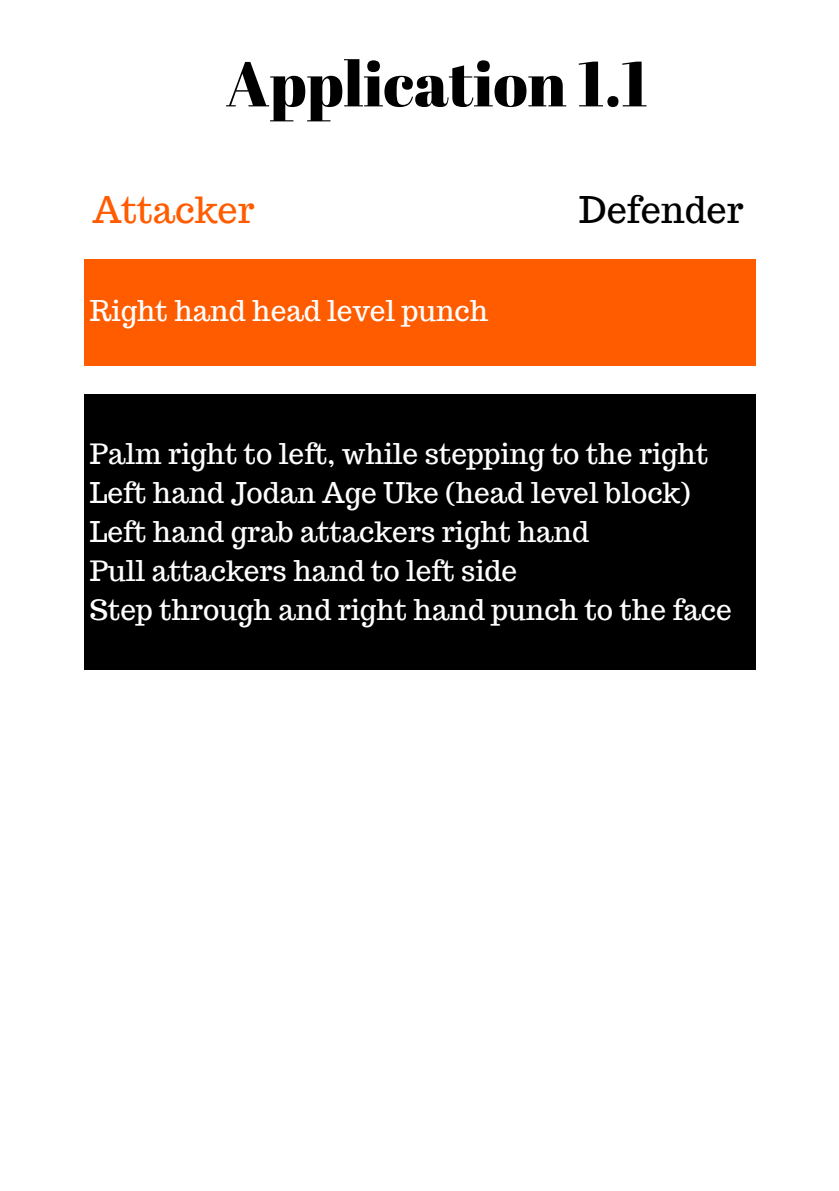
<style>
.page{position:relative;width:839px;height:1191px;background:#fff}
.page>*{position:absolute;margin:0;border:0;box-sizing:border-box;transform-origin:0 0}
.t1{font:63px "Abril Fatface";color:#000}
.t2{font:36px "Trocchi";color:#ff5c00}
.t3{font:36px "Trocchi";color:#000}
.t4{font:28px "Trocchi";color:#fff}
</style>
<div class="page">
<div style="left:84px;top:260px;width:671px;height:106px;background:#ff5c00"></div>
<div style="left:84px;top:395px;width:671px;height:275px;background:#000"></div>
<p class="t1" style="left:226px;top:40px;width:424px">Application 1.1</p>
<p class="t2" style="left:92px;top:186px;width:164px">Attacker</p>
<p class="t3" style="left:579px;top:186px;width:166px">Defender</p>
<h1 class="t4" style="left:90px;top:293px;width:400px">Right hand head level punch</h1>
<h2 class="t4" style="left:90px;top:435px;width:619px">Palm right to left, while stepping to the right</h2>
<h2 class="t4" style="left:90px;top:474px;width:602px">Left hand Jodan Age Uke (head level block)</h2>
<p class="t4" style="left:90px;top:513px;width:500px">Left hand grab attackers right hand</p>
<p class="t4" style="left:90px;top:552px;width:428px">Pull attackers hand to left side</p>
<p class="t4" style="left:90px;top:591px;width:643px">Step through and right hand punch to the face</p>
</div>
